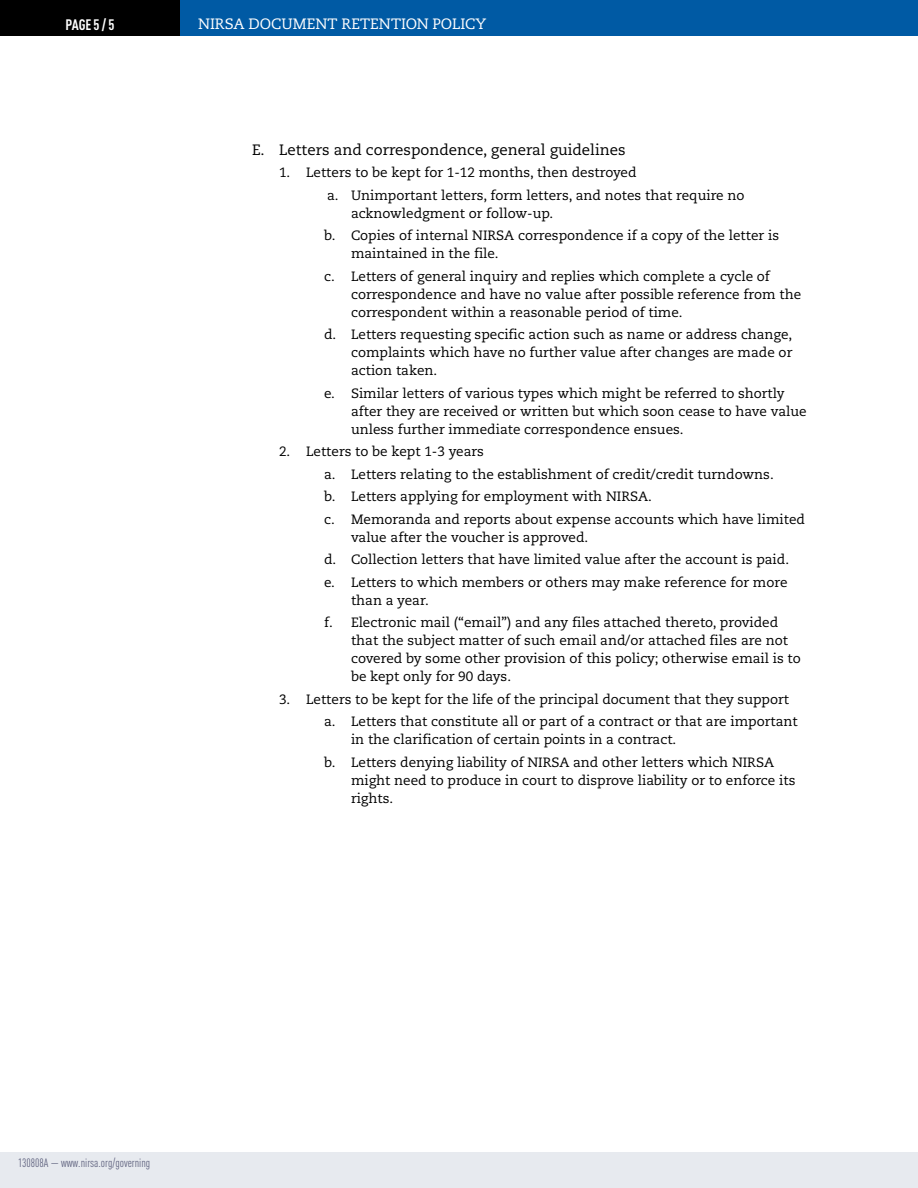
<style>
.page{position:relative;width:918px;height:1188px;background:#fff}
.page>*{position:absolute;margin:0;border:0;box-sizing:border-box;transform-origin:0 0}
.t1{font:15px "Caecilia";color:#000}
.t2{font:15px "Caecilia";color:#fff}
.t3{font:700 15px "DIN Cond";color:#fff}
.t4{font:13.5px/22.5px "Caecilia";color:#000}
.t5{font:12px "DIN Cond";color:#616480}
</style>
<div class="page">
<div style="left:0;top:0;width:918px;height:36px;background:#005aa4"></div>
<div style="left:0;top:0;width:180px;height:36px;background:#000"></div>
<div style="left:0;top:1152px;width:918px;height:36px;background:#e7eaef"></div>
<p class="t3" style="left:66px;top:16px;width:50px">Page 5 / 5</p>
<p class="t2" style="left:198px;top:15px;width:290px">NIRSA Document Retention Policy</p>
<p class="t1" style="left:252px;top:141px;width:375px">E. Letters and correspondence, general guidelines</p>
<p class="t4" style="left:327px;top:162px;width:419px;text-indent:-48px">1. Letters to be kept for 1-12 months, then destroyed<br>a. Unimportant letters, form letters, and notes that require no</p>
<p class="t4" style="left:324px;top:202px;width:457px;text-indent:27px">acknowledgment or follow-up.<br>b. Copies of internal NIRSA correspondence if a copy of the letter is</p>
<p class="t4" style="left:324px;top:243px;width:447px;text-indent:27px">maintained in the file.<br>c. Letters of general inquiry and replies which complete a cycle of</p>
<p class="t4" style="left:351px;top:286px;width:452px;line-height:18px">correspondence and have no value after possible reference from the correspondent within a reasonable period of time.</p>
<p class="t4" style="left:351px;top:326px;width:443px;line-height:18px;text-align:justify;text-indent:-27px">d. Letters requesting specific action such as name or address change, complaints which have no further value after changes are made or action taken.</p>
<p class="t4" style="left:351px;top:385px;width:457px;line-height:18px;text-indent:-27px">e. Similar letters of various types which might be referred to shortly after they are received or written but which soon cease to have value unless further immediate correspondence ensues.</p>
<p class="t4" style="left:324px;top:441px;width:483px;text-indent:-45px">2. Letters to be kept 1-3 years<br>a. Letters relating to the establishment of credit/credit turndowns.<br>b. Letters applying for employment with NIRSA.<br>c. Memoranda and reports about expense accounts which have limited</p>
<p class="t4" style="left:324px;top:526px;width:467px;text-indent:27px">value after the voucher is approved.<br>d. Collection letters that have limited value after the account is paid. e. Letters to which members or others may make reference for more</p>
<p class="t4" style="left:324px;top:589px;width:456px;text-indent:27px">than a year.<br>f. Electronic mail (“email”) and any files attached thereto, provided</p>
<p class="t4" style="left:351px;top:632px;width:451px;line-height:18px">that the subject matter of such email and/or attached files are not covered by some other provision of this policy; otherwise email is to be kept only for 90 days.</p>
<p class="t4" style="left:324px;top:688px;width:475px;text-indent:-45px">3. Letters to be kept for the life of the principal document that they support a. Letters that constitute all or part of a contract or that are important</p>
<p class="t4" style="left:324px;top:729px;width:452px;text-indent:27px">in the clarification of certain points in a contract.<br>b. Letters denying liability of NIRSA and other letters which NIRSA</p>
<p class="t4" style="left:351px;top:772px;width:446px;line-height:18px">might need to produce in court to disprove liability or to enforce its rights.</p>
<p class="t5" style="left:18px;top:1156px;width:134px">130808A — www.nirsa.org/governing</p>
</div>
